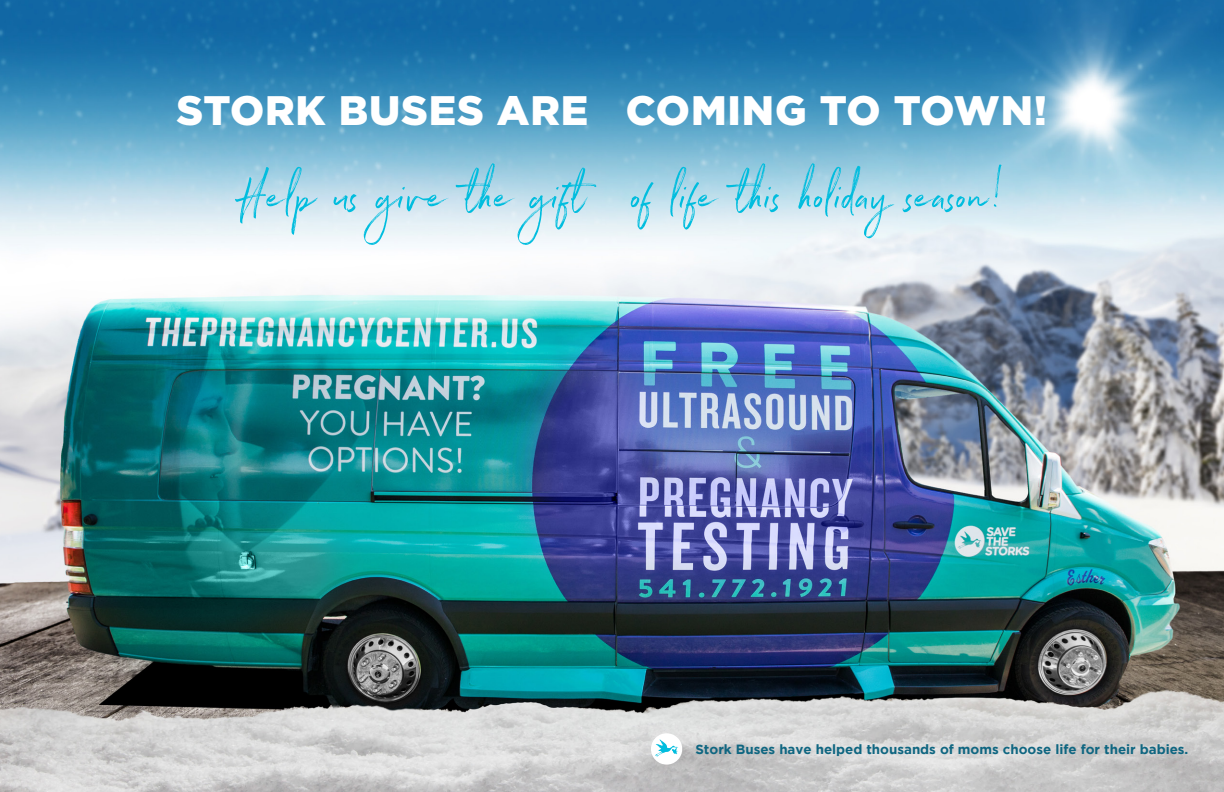
<style>
.page{position:relative;width:1224px;height:792px;background:#fff}
.page>*{position:absolute;margin:0;border:0;box-sizing:border-box;transform-origin:0 0}
.t1{font:53.1px "Northwell Alt";letter-spacing:.02em;color:#00bdde}
.t2{font:900 41.2px "Gotham";letter-spacing:.02em;color:#fff}
.t3{font:700 13.3px "Gotham";color:#0f6681}
</style>
<div class="page">
<img style="left:0;top:0;width:1224px;height:792px">
<div style="left:651px;top:733px;width:31px;height:32px;background:#fff;border-radius:50%"></div>
<svg style="left:655px;top:739px;width:23px;height:17px"></svg>
<p class="t2" style="left:177px;top:87px;width:872px">STORK BUSES ARE COMING TO TOWN!</p>
<p class="t1" style="left:240px;top:158px;width:764px">Help us give the gift of life this holiday season!</p>
<p class="t3" style="left:695px;top:741px;width:495px">Stork Buses have helped thousands of moms choose life for their babies.</p>
</div>
